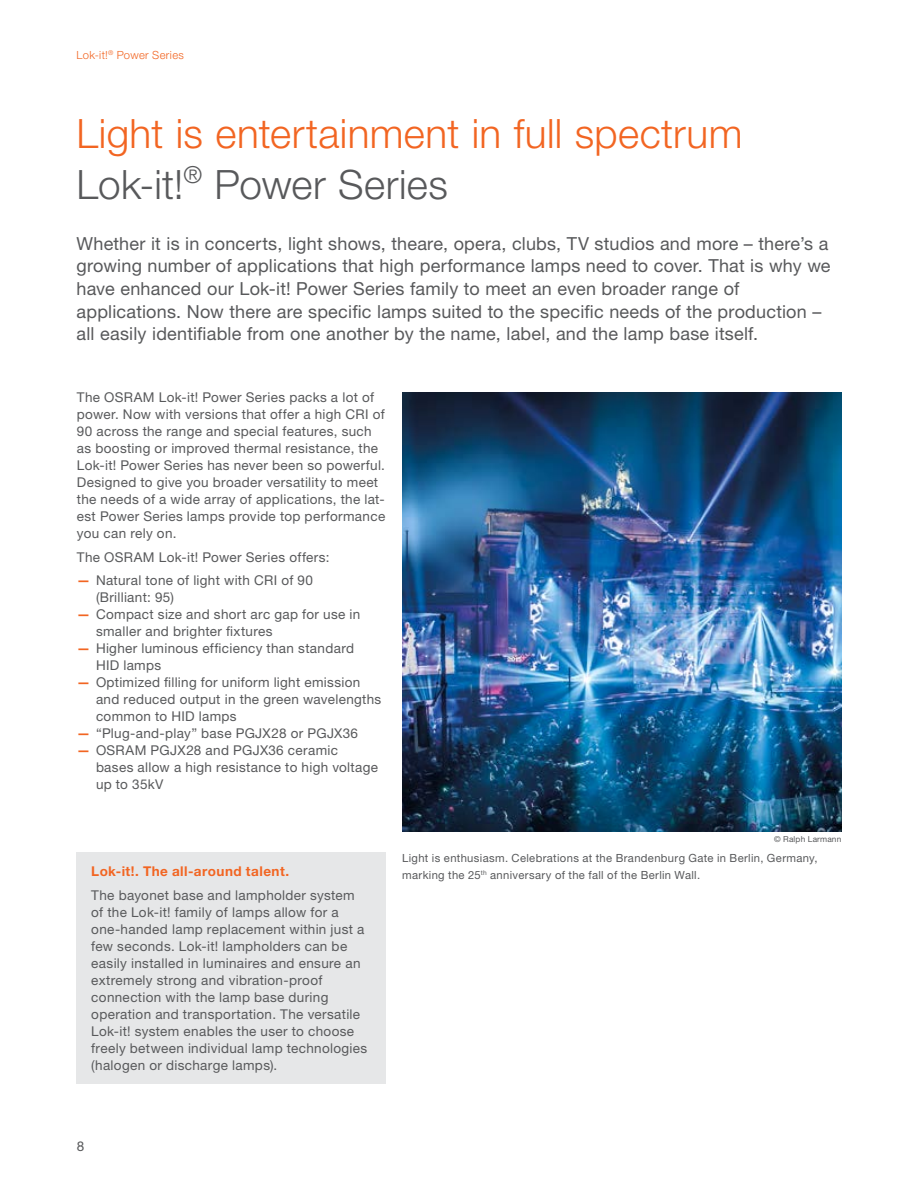
<style>
.page{position:relative;width:918px;height:1188px;background:#fff}
.page>*{position:absolute;margin:0;border:0;box-sizing:border-box;transform-origin:0 0}
.t1{font:300 40.5px/51px "Helvetica Neue LT Pro";letter-spacing:.01em;color:#f26522}
.t2{font:18px/22.6px "Helvetica Neue LT Pro";letter-spacing:.01em;color:#58595b}
.t3{font:13.5px/17px "Helvetica Neue LT Pro";letter-spacing:.025em;color:#58595b}
.t4{font:700 13.5px "Helvetica Neue LT Pro";letter-spacing:.035em;color:#f26522}
.t5{font:11.25px/17px "Helvetica Neue LT Pro";letter-spacing:.03em;color:#58595b}
.t6{font:300 11.25px "Helvetica Neue LT Pro";letter-spacing:.03em;color:#f26522}
.t7{font:8.25px "Helvetica Neue LT Pro";letter-spacing:.02em;color:#58595b}
.s1{color:#58595b}
.s2{font-weight:700;color:#f26522}
</style>
<div class="page">
<img style="left:402px;top:392px;width:439px;height:440px">
<div style="left:76px;top:853px;width:309px;height:231px;background:#e6e7e8"></div>
<p class="t6" style="left:77px;top:48px;width:109px">Lok-it!<sup>®</sup> Power Series</p>
<h1 class="t1" style="left:77px;top:107px;width:667px">Light is entertainment in full spectrum<br><span class="s1">Lok-it!</span><sup>®</sup> <span class="s1">Power Series</span></h1>
<p class="t2" style="left:77px;top:232px;width:756px">Whether it is in concerts, light shows, theare, opera, clubs, TV studios and more – there’s a growing number of applications that high performance lamps need to cover. That is why we have enhanced our Lok-it! Power Series family to meet an even broader range of applications. Now there are specific lamps suited to the specific needs of the production – all easily identifiable from one another by the name, label, and the lamp base itself.</p>
<p class="t3" style="left:77px;top:388px;width:310px">The OSRAM Lok-it! Power Series packs a lot of power. Now with versions that offer a high CRI of 90 across the range and special features, such as boosting or improved thermal resistance, the Lok-it! Power Series has never been so powerful.<br>Designed to give you broader versatility to meet the needs of a wide array of applications, the lat&shy;est Power Series lamps provide top performance you can rely on.</p>
<p class="t3" style="left:77px;top:548px;width:254px">The OSRAM Lok-it! Power Series offers:</p>
<p class="t3" style="left:96px;top:572px;width:218px;text-indent:-19px"><span class="s2">—</span> Natural tone of light with CRI of 90 (Brilliant: 95)</p>
<p class="t3" style="left:96px;top:606px;width:266px;text-indent:-19px"><span class="s2">—</span> Compact size and short arc gap for use in smaller and brighter fixtures</p>
<p class="t3" style="left:96px;top:640px;width:260px;text-indent:-19px"><span class="s2">—</span> Higher luminous efficiency than standard<br>HID lamps</p>
<p class="t3" style="left:96px;top:674px;width:287px;text-indent:-19px"><span class="s2">—</span> Optimized filling for uniform light emission and reduced output in the green wavelengths common to HID lamps</p>
<p class="t3" style="left:77px;top:725px;width:283px"><span class="s2">—</span> “Plug-and-play” base PGJX28 or PGJX36</p>
<p class="t3" style="left:96px;top:742px;width:284px;text-indent:-19px"><span class="s2">—</span> OSRAM PGJX28 and PGJX36 ceramic bases allow a high resistance to high voltage up to 35kV</p>
<p class="t4" style="left:91px;top:863px;width:199px">Lok-it!. The all-around talent.</p>
<p class="t3" style="left:91px;top:886px;width:278px">The bayonet base and lampholder system of the Lok-it! family of lamps allow for a one-handed lamp replacement within just a few seconds. Lok-it! lampholders can be easily installed in luminaires and ensure an extremely strong and vibration-proof connection with the lamp base during operation and transportation. The versatile Lok-it! system enables the user to choose freely between individual lamp technologies (halogen or discharge lamps).</p>
<p class="t7" style="left:774px;top:834px;width:69px">© Ralph Larmann</p>
<p class="t5" style="left:402px;top:849px;width:417px">Light is enthusiasm. Celebrations at the Brandenburg Gate in Berlin, Germany, marking the 25<sup>th</sup> anniversary of the fall of the Berlin Wall.</p>
<p class="t3" style="left:77px;top:1138px;width:9px">8</p>
</div>
